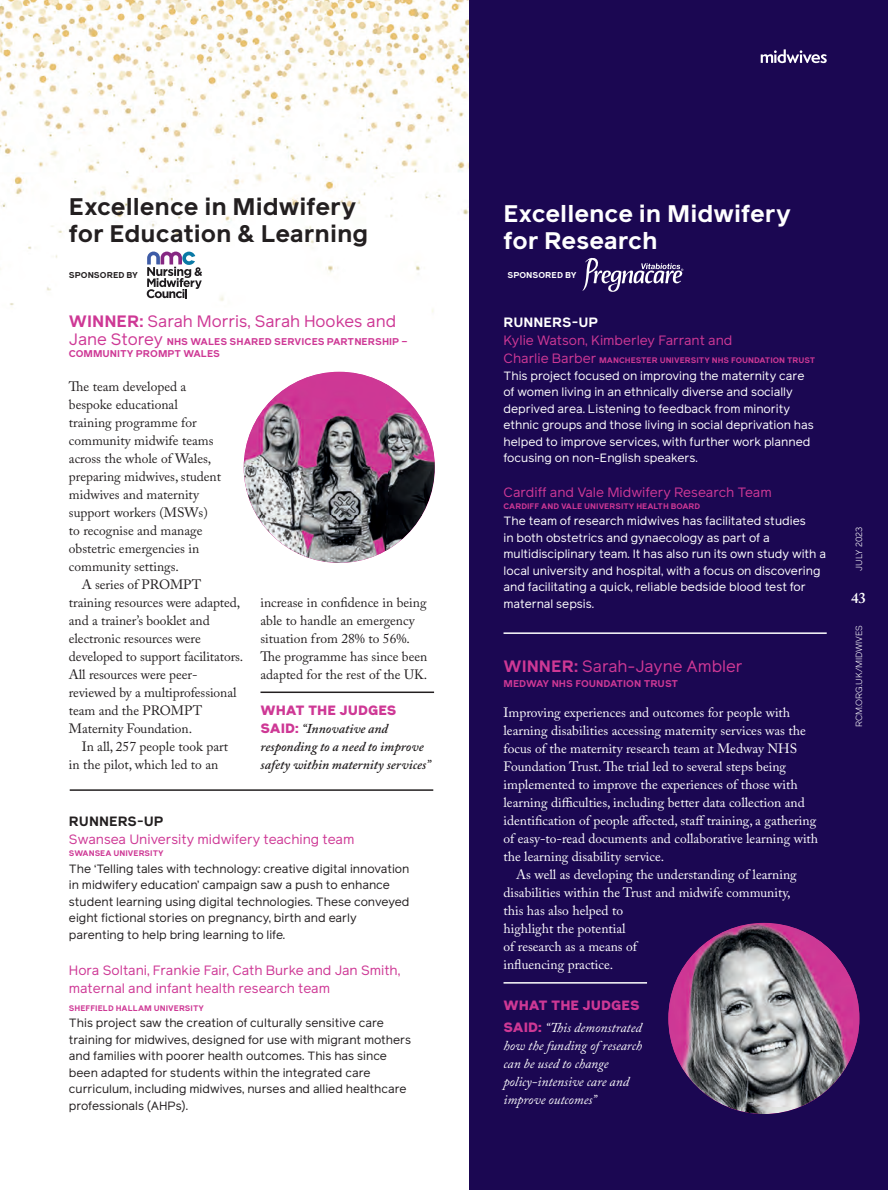
<style>
.page{position:relative;width:888px;height:1190px;background:#fff}
.page>*{position:absolute;margin:0;border:0;box-sizing:border-box;transform-origin:0 0}
.t1{font:700 24px/27px "Reader Pro";color:#231f20}
.t2{font:700 24px/27px "Reader Pro";color:#fff}
.t3{font:16.5px "Reader Pro";color:#ce3895}
.t4{font:600 15px "Adobe Caslon Pro";color:#fff}
.t5{font:13.5px/18px "Adobe Caslon Pro";color:#231f20}
.t6{font:13.5px "Adobe Caslon Pro";color:#fff}
.t7{font:13.5px/18px "Reader Pro";color:#ce3895}
.t8{font:italic 13.5px/18px "Adobe Caslon Pro";color:#fff}
.t9{font:italic 600 13.5px/18px "Adobe Caslon Pro";color:#231f20}
.t10{font:900 13.5px "Reader Pro";color:#ce3895}
.t11{font:700 13.5px "Reader Pro";color:#231f20}
.t12{font:700 13.5px "Reader Pro";color:#fff}
.t13{font:12px/16.5px "Reader Pro";color:#fff}
.t14{font:12px/16.5px "Reader Pro";color:#231f20}
.t15{font:700 9.75px/12px "Reader Pro";color:#ce3895}
.t16{font:300 9px "Reader Pro";color:#fff}
.t17{font:700 8.55px "Reader Pro";color:#231f20}
.t18{font:700 8.55px "Reader Pro";color:#fff}
.t19{font:700 8.1px "Reader Pro";color:#ce3895}
.s1{font-weight:700}
.s2{font-weight:400;font-size:16.5px}
.s3{font-family:"Reader Pro";font-weight:900;font-style:normal;color:#ce3895}
.s4{font-weight:400;font-size:13.5px}
</style>
<div class="page">
<img style="left:0;top:0;width:469px;height:474px">
<div style="left:469px;top:0;width:419px;height:1190px;background:#1b0752"></div>
<hr style="left:503px;top:632px;width:324px;height:2px;background:#fff">
<hr style="left:70px;top:789px;width:363px;height:2px;background:#231f20">
<img style="left:668px;top:923px;width:191px;height:191px;border-radius:50%">
<hr style="left:260px;top:691px;width:174px;height:2px;background:#231f20">
<hr style="left:503px;top:982px;width:144px;height:1px;background:#fff">
<img style="left:244px;top:372px;width:143px;height:191px">
<img style="left:387px;top:372px;width:48px;height:143px">
<img style="left:387px;top:515px;width:35px;height:35px">
<svg style="left:147px;top:251px;width:55px;height:47px"></svg>
<svg style="left:582px;top:258px;width:101px;height:34px"></svg>
<svg style="left:761px;top:49px;width:66px;height:14px"></svg>
<h1 class="t1" style="left:69px;top:195px;width:301px">Excellence in Midwifery for Education &amp; Learning</h1>
<h1 class="t2" style="left:503px;top:202px;width:289px">Excellence in Midwifery for Research</h1>
<p class="t17" style="left:69px;top:272px;width:71px">SPONSORED BY</p>
<p class="t18" style="left:507px;top:272px;width:71px">SPONSORED BY</p>
<p class="t3" style="left:69px;top:315px;width:329px"><span class="s1">WINNER:</span> Sarah Morris, Sarah Hookes and</p>
<p class="t15" style="left:69px;top:337px;width:340px"><span class="s2">Jane Storey</span> NHS WALES SHARED SERVICES PARTNERSHIP –<br>COMMUNITY PROMPT WALES</p>
<p class="t5" style="left:69px;top:379px;width:154px">The team developed a bespoke educational training programme for community midwife teams across the whole of Wales, preparing midwives, student midwives and maternity support workers (MSWs) to recognise and manage obstetric emergencies in community settings.</p>
<p class="t5" style="left:69px;top:577px;width:176px;text-indent:13px">A series of PROMPT training resources were adapted, and a trainer’s booklet and electronic resources were developed to support facilitators.<br>All resources were peer&shy;reviewed by a multiprofessional team and the PROMPT<br>Maternity Foundation.</p>
<p class="t5" style="left:69px;top:739px;width:161px;text-indent:13px">In all, 257 people took part in the pilot, which led to an</p>
<p class="t5" style="left:260px;top:595px;width:168px">increase in confidence in being able to handle an emergency situation from 28% to 56%.<br>The programme has since been adapted for the rest of the UK.</p>
<p class="t10" style="left:260px;top:705px;width:138px">WHAT THE JUDGES</p>
<p class="t9" style="left:260px;top:721px;width:172px"><span class="s3">SAID:</span> “Innovative and responding to a need to improve safety within maternity services”</p>
<p class="t11" style="left:69px;top:816px;width:96px">RUNNERS-UP</p>
<p class="t7" style="left:69px;top:832px;width:287px">Swansea University midwifery teaching team</p>
<p class="t19" style="left:69px;top:850px;width:96px">SWANSEA UNIVERSITY</p>
<p class="t14" style="left:69px;top:861px;width:342px">The ‘Telling tales with technology: creative digital innovation in midwifery education’ campaign saw a push to enhance student learning using digital technologies. These conveyed eight fictional stories on pregnancy, birth and early parenting to help bring learning to life.</p>
<p class="t7" style="left:69px;top:962px;width:333px">Hora Soltani, Frankie Fair, Cath Burke and Jan Smith, maternal and infant health research team</p>
<p class="t19" style="left:69px;top:1005px;width:137px">SHEFFIELD HALLAM UNIVERSITY</p>
<p class="t14" style="left:69px;top:1016px;width:344px">This project saw the creation of culturally sensitive care training for midwives, designed for use with migrant mothers and families with poorer health outcomes. This has since been adapted for students within the integrated care curriculum, including midwives, nurses and allied healthcare professionals (AHPs).</p>
<p class="t12" style="left:503px;top:317px;width:96px">RUNNERS-UP</p>
<p class="t7" style="left:503px;top:332px;width:230px">Kylie Watson, Kimberley Farrant and</p>
<p class="t19" style="left:503px;top:357px;width:313px"><span class="s4">Charlie Barber</span> MANCHESTER UNIVERSITY NHS FOUNDATION TRUST</p>
<p class="t13" style="left:503px;top:368px;width:312px">This project focused on improving the maternity care of women living in an ethnically diverse and socially deprived area. Listening to feedback from minority ethnic groups and those living in social deprivation has helped to improve services, with further work planned focusing on non-English speakers.</p>
<p class="t7" style="left:503px;top:484px;width:270px">Cardiff and Vale Midwifery Research Team</p>
<p class="t19" style="left:503px;top:503px;width:198px">CARDIFF AND VALE UNIVERSITY HEALTH BOARD</p>
<p class="t13" style="left:503px;top:514px;width:324px">The team of research midwives has facilitated studies<br>in both obstetrics and gynaecology as part of a multidisciplinary team. It has also run its own study with a local university and hospital, with a focus on discovering and facilitating a quick, reliable bedside blood test for maternal sepsis.</p>
<p class="t3" style="left:503px;top:660px;width:241px"><span class="s1">WINNER:</span> Sarah-Jayne Ambler</p>
<p class="t15" style="left:503px;top:678px;width:176px">MEDWAY NHS FOUNDATION TRUST</p>
<p class="t6" style="left:503px;top:707px;width:288px">Improving experiences and outcomes for people with</p>
<p class="t6" style="left:503px;top:725px;width:304px">learning disabilities accessing maternity services was the</p>
<p class="t6" style="left:503px;top:743px;width:295px">focus of the maternity research team at Medway NHS</p>
<p class="t6" style="left:503px;top:761px;width:284px">Foundation Trust. The trial led to several steps being</p>
<p class="t6" style="left:503px;top:779px;width:296px">implemented to improve the experiences of those with</p>
<p class="t6" style="left:503px;top:797px;width:303px">learning difficulties, including better data collection and</p>
<p class="t6" style="left:503px;top:815px;width:314px">identification of people affected, staff training, a gathering</p>
<p class="t6" style="left:503px;top:833px;width:316px">of easy-to-read documents and collaborative learning with</p>
<p class="t6" style="left:503px;top:851px;width:162px">the learning disability service.</p>
<p class="t6" style="left:516px;top:869px;width:282px">As well as developing the understanding of learning</p>
<p class="t6" style="left:503px;top:887px;width:289px">disabilities within the Trust and midwife community,</p>
<p class="t6" style="left:503px;top:905px;width:121px">this has also helped to</p>
<p class="t6" style="left:503px;top:923px;width:124px">highlight the potential</p>
<p class="t6" style="left:503px;top:941px;width:135px">of research as a means of</p>
<p class="t6" style="left:503px;top:959px;width:111px">influencing practice.</p>
<p class="t10" style="left:503px;top:1000px;width:138px">WHAT THE JUDGES</p>
<p class="t8" style="left:503px;top:1020px;width:140px"><span class="s3">SAID:</span> “This demonstrated how the funding of research can be used to change policy-intensive care and improve outcomes”</p>
<p class="t16" style="left:856px;top:570px;width:46px;rotate:-90deg">JULY 2023</p>
<p class="t4" style="left:851px;top:592px;width:16px">43</p>
<p class="t16" style="left:856px;top:727px;width:104px;rotate:-90deg">RCM.ORG.UK/MIDWIVES</p>
</div>
